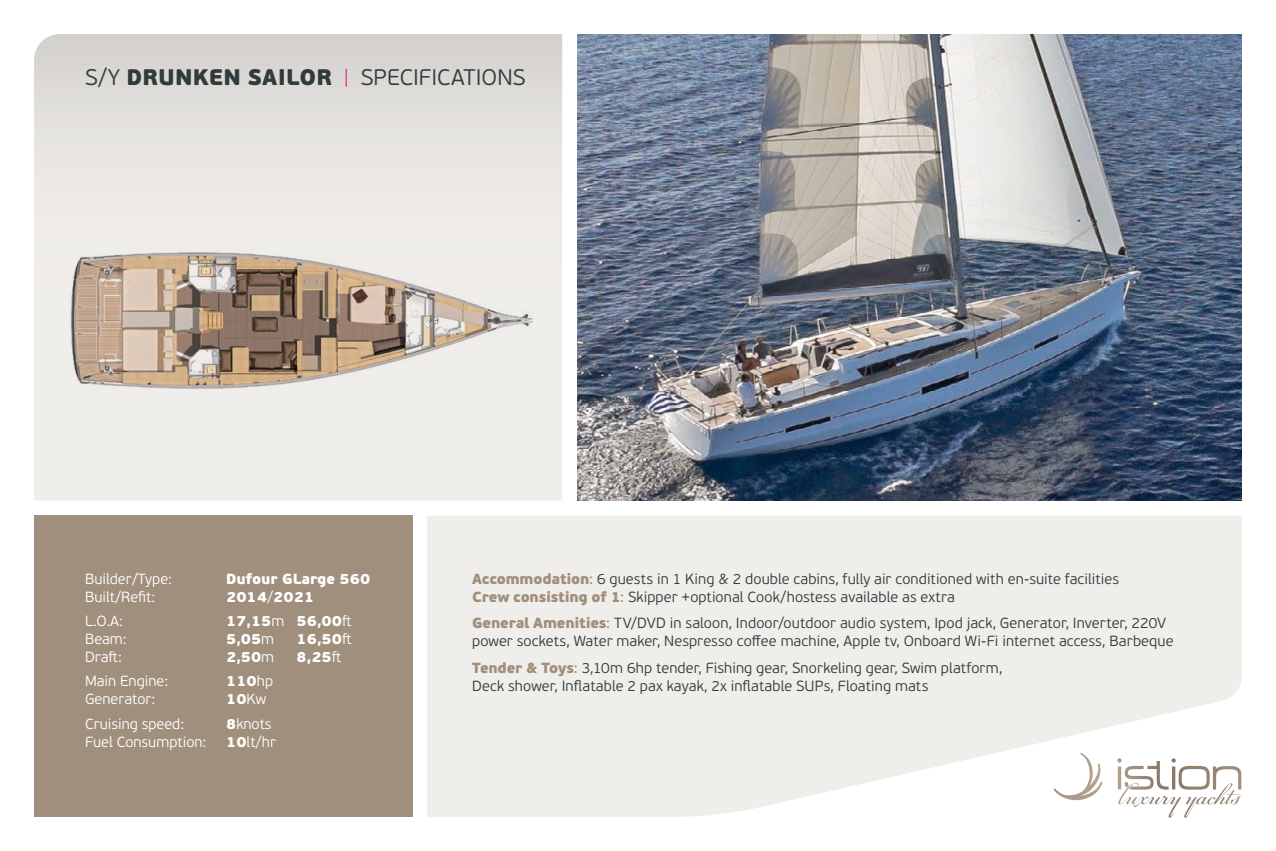
<style>
.page{position:relative;width:1276px;height:851px;background:#fff}
.page>*{position:absolute;margin:0;border:0;box-sizing:border-box;transform-origin:0 0}
.t1{font:300 22.5px "PF Beau Sans Pro";letter-spacing:.005em;color:#323b3c}
.t2{font:300 14.7px/18px "PF Beau Sans Pro";letter-spacing:.005em;color:#323b3c}
.t3{font:300 14.7px "PF Beau Sans Pro";color:#fff}
.t4{font:900 14.7px "PF Beau Sans Pro";color:#fff}
.s1{font-weight:900}
.s2{font-weight:100;font-size:19.5px;color:#e6007d}
.s3{font-weight:300}
.s4{font-weight:900;color:#a08f7c}
.s5{font-weight:400;color:#a08f7c}
</style>
<div class="page">
<div style="left:34px;top:515px;width:378px;height:301px;background:#a08f7c"></div>
<img style="left:577px;top:34px;width:665px;height:466px">
<svg style="left:427px;top:516px;width:815px;height:300px;fill:#f0eeeb"></svg>
<div style="left:34px;top:349px;width:528px;height:151px;background:#f0eeeb"></div>
<svg style="left:34px;top:34px;width:528px;height:315px"></svg>
<img style="left:63px;top:204px;width:478px;height:240px">
<h1 class="t1" style="left:85px;top:64px;width:442px">S/Y <span class="s1">DRUNKEN SAILOR</span> <span class="s2">|</span> SPECIFICATIONS</h1>
<p class="t3" style="left:85px;top:570px;width:89px">Builder/Type:</p>
<p class="t4" style="left:226px;top:569px;width:146px">Dufour GLarge 560</p>
<p class="t3" style="left:85px;top:588px;width:72px">Built/Refit:</p>
<p class="t4" style="left:226px;top:587px;width:90px">2014<span class="s3">/</span>2021</p>
<p class="t3" style="left:85px;top:612px;width:39px">L.O.A:</p>
<p class="t4" style="left:226px;top:611px;width:127px">17,15<span class="s3">m</span> 56,00<span class="s3">ft</span></p>
<p class="t3" style="left:85px;top:630px;width:43px">Beam:</p>
<p class="t4" style="left:226px;top:629px;width:50px">5,05<span class="s3">m</span></p>
<p class="t4" style="left:297px;top:629px;width:56px">16,50<span class="s3">ft</span></p>
<p class="t3" style="left:85px;top:648px;width:38px">Draft:</p>
<p class="t4" style="left:226px;top:647px;width:50px">2,50<span class="s3">m</span></p>
<p class="t4" style="left:297px;top:647px;width:46px">8,25<span class="s3">ft</span></p>
<p class="t3" style="left:85px;top:673px;width:85px">Main Engine:</p>
<p class="t4" style="left:226px;top:671px;width:48px">110<span class="s3">hp</span></p>
<p class="t3" style="left:85px;top:691px;width:72px">Generator:</p>
<p class="t4" style="left:226px;top:689px;width:41px">10<span class="s3">Kw</span></p>
<p class="t3" style="left:85px;top:715px;width:101px">Cruising speed:</p>
<p class="t3" style="left:226px;top:715px;width:47px"><span class="s1">8</span>knots</p>
<p class="t3" style="left:85px;top:733px;width:123px">Fuel Consumption:</p>
<p class="t3" style="left:226px;top:733px;width:51px"><span class="s1">10</span>lt/hr</p>
<p class="t2" style="left:472px;top:569px;width:648px"><span class="s4">Accommodation</span><span class="s5">:</span> 6 guests in 1 King &amp; 2 double cabins, fully air conditioned with en-suite facilities<br><span class="s4">Crew consisting of 1</span><span class="s5">:</span> Skipper +optional Cook/hostess available as extra</p>
<p class="t2" style="left:472px;top:614px;width:703px"><span class="s4">General Amenities</span><span class="s5">:</span> TV/DVD in saloon, Indoor/outdoor audio system, Ipod jack, Generator, Inverter, 220V power sockets, Water maker, Nespresso coffee machine, Apple tv, Onboard Wi-Fi internet access, Barbeque</p>
<p class="t2" style="left:472px;top:658px;width:531px"><span class="s4">Tender &amp; Toys</span><span class="s5">:</span> 3,10m 6hp tender, Fishing gear, Snorkeling gear, Swim platform,<br>Deck shower, Inflatable 2 pax kayak, 2x inflatable SUPs, Floating mats</p>
</div>
